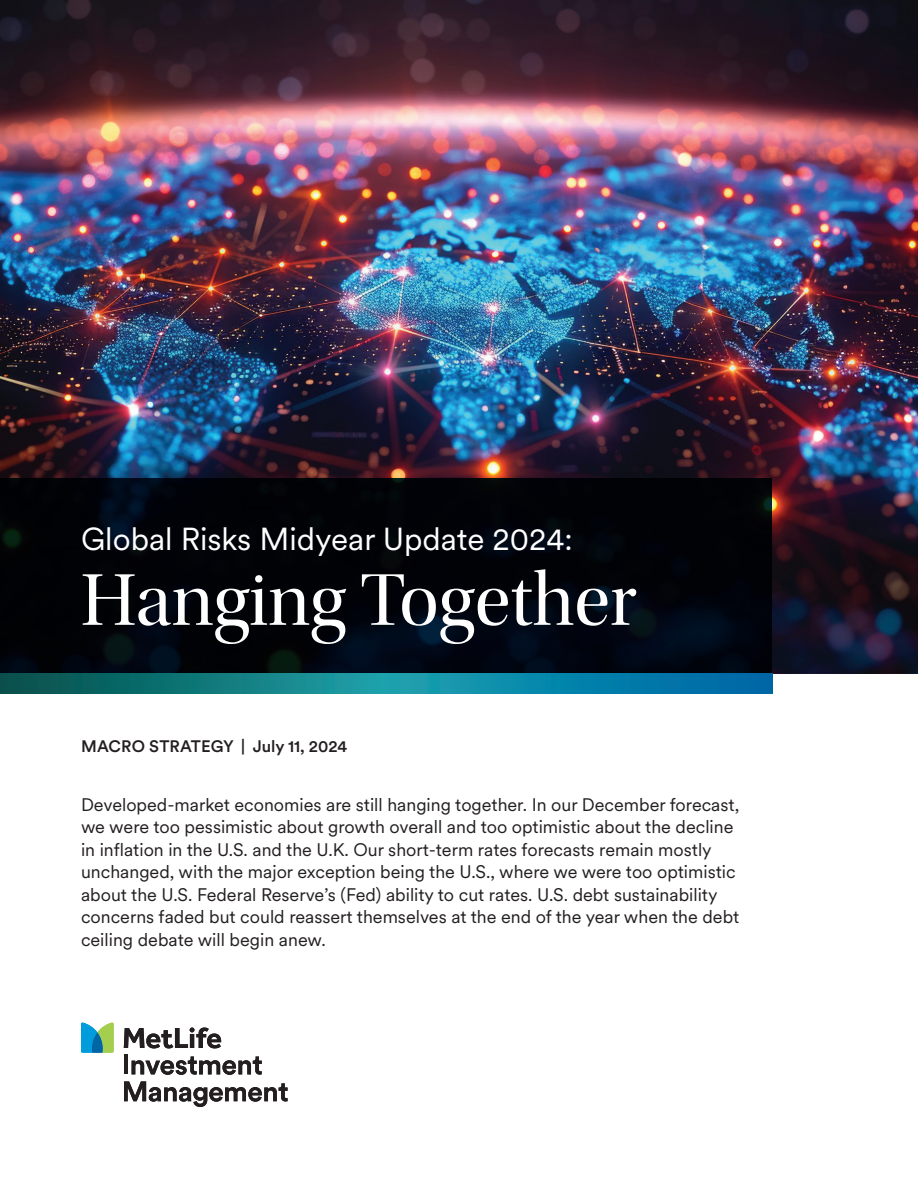
<style>
.page{position:relative;width:918px;height:1188px;background:#fff}
.page>*{position:absolute;margin:0;border:0;box-sizing:border-box;transform-origin:0 0}
.t1{font:76.5px "Utopia Std Disp";color:#fff}
.t2{font:31.5px "Met Life Circular";color:#fff}
.t3{font:18px/22.5px "Met Life Circular";color:#231f20}
.t4{font:500 16.5px "Met Life Circular";color:#231f20}
</style>
<div class="page">
<img style="left:0;top:0;width:918px;height:673px">
<svg style="left:0;top:478px;width:772px;height:195px;fill:#000207"></svg>
<svg style="left:81px;top:1023px;width:33px;height:30px"></svg>
<svg style="left:124px;top:1028px;width:97px;height:20px"></svg>
<hr style="left:124px;top:1055px;width:4px;height:19px;background:#231f20">
<svg style="left:132px;top:1057px;width:130px;height:18px"></svg>
<svg style="left:124px;top:1081px;width:164px;height:26px"></svg>
<svg style="left:0;top:673px;width:772px;height:21px"></svg>
<h2 class="t2" style="left:81px;top:518px;width:493px">Global Risks Midyear Update 2024:</h2>
<h1 class="t1" style="left:81px;top:559px;width:557px">Hanging Together</h1>
<p class="t4" style="left:81px;top:734px;width:268px">MACRO STRATEGY | July 11, 2024</p>
<p class="t3" style="left:81px;top:792px;width:660px">Developed-market economies are still hanging together. In our December forecast, we were too pessimistic about growth overall and too optimistic about the decline in inflation in the U.S. and the U.K. Our short-term rates forecasts remain mostly unchanged, with the major exception being the U.S., where we were too optimistic about the U.S. Federal Reserve’s (Fed) ability to cut rates. U.S. debt sustainability concerns faded but could reassert themselves at the end of the year when the debt ceiling debate will begin anew.</p>
</div>
